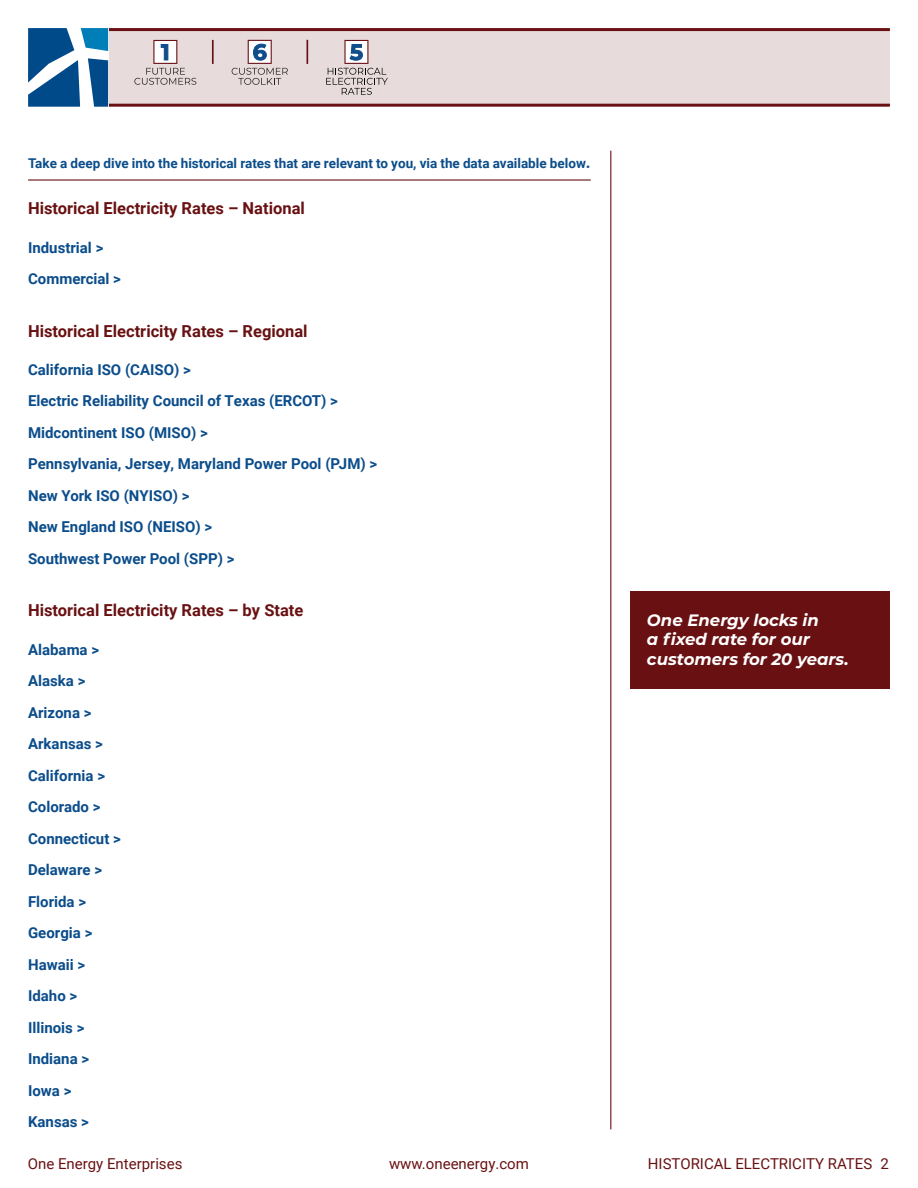
<style>
.page{position:relative;width:918px;height:1188px;background:#fff}
.page>*{position:absolute;margin:0;border:0;box-sizing:border-box;transform-origin:0 0}
.t1{font:700 16.5px "Roboto";color:#691112}
.t2{font:italic 700 16.5px/19.5px "Montserrat";color:#fff}
.t3{font:700 15px "Roboto";color:#0b4d8b}
.t4{font:15px "Roboto";color:#691112}
.t5{font:700 13.5px "Roboto";color:#0b4d8b}
.s1{font-size:16.5px}
</style>
<div class="page">
<div style="left:108px;top:30px;width:782px;height:75px;background:#e8dbdb"></div>
<hr style="left:108px;top:28px;width:782px;height:3px;background:#691112">
<hr style="left:108px;top:104px;width:782px;height:3px;background:#691112">
<hr style="left:610px;top:151px;width:2px;height:978px;background:#691112">
<svg style="left:28px;top:28px;width:80px;height:79px"></svg>
<hr style="left:212px;top:40px;width:2px;height:24px;background:#691117">
<svg style="left:134px;top:40px;width:62px;height:45px"></svg>
<svg style="left:307px;top:40px;width:1px;height:24px"></svg>
<svg style="left:232px;top:40px;width:56px;height:45px"></svg>
<svg style="left:326px;top:40px;width:62px;height:55px"></svg>
<hr style="left:28px;top:179px;width:563px;height:2px;background:#691112">
<div style="left:631px;top:591px;width:259px;height:98px;background:#691112"></div>
<p class="t5" style="left:28px;top:154px;width:564px">Take a deep dive into the historical rates that are relevant to you, via the data available below<span class="s1">.</span></p>
<p class="t1" style="left:28px;top:197px;width:278px">Historical Electricity Rates – National</p>
<p class="t3" style="left:28px;top:237px;width:77px">Industrial &gt;</p>
<p class="t3" style="left:28px;top:268px;width:95px">Commercial &gt;</p>
<p class="t1" style="left:28px;top:319px;width:281px">Historical Electricity Rates – Regional</p>
<p class="t3" style="left:28px;top:359px;width:164px">California ISO (CAISO) &gt;</p>
<p class="t3" style="left:28px;top:391px;width:311px">Electric Reliability Council of Texas (ERCOT) &gt;</p>
<p class="t3" style="left:28px;top:422px;width:181px">Midcontinent ISO (MISO) &gt;</p>
<p class="t3" style="left:28px;top:454px;width:351px">Pennsylvania, Jersey, Maryland Power Pool (PJM) &gt;</p>
<p class="t3" style="left:28px;top:485px;width:163px">New York ISO (NYISO) &gt;</p>
<p class="t3" style="left:28px;top:517px;width:186px">New England ISO (NEISO) &gt;</p>
<p class="t3" style="left:28px;top:548px;width:208px">Southwest Power Pool (SPP) &gt;</p>
<p class="t1" style="left:28px;top:599px;width:277px">Historical Electricity Rates – by State</p>
<p class="t3" style="left:28px;top:639px;width:73px">Alabama &gt;</p>
<p class="t3" style="left:28px;top:670px;width:59px">Alaska &gt;</p>
<p class="t3" style="left:28px;top:702px;width:65px">Arizona &gt;</p>
<p class="t3" style="left:28px;top:733px;width:76px">Arkansas &gt;</p>
<p class="t3" style="left:28px;top:765px;width:79px">California &gt;</p>
<p class="t3" style="left:28px;top:796px;width:74px">Colorado &gt;</p>
<p class="t3" style="left:28px;top:828px;width:94px">Connecticut &gt;</p>
<p class="t3" style="left:28px;top:859px;width:76px">Delaware &gt;</p>
<p class="t3" style="left:28px;top:891px;width:60px">Florida &gt;</p>
<p class="t3" style="left:28px;top:922px;width:66px">Georgia &gt;</p>
<p class="t3" style="left:28px;top:954px;width:59px">Hawaii &gt;</p>
<p class="t3" style="left:28px;top:985px;width:51px">Idaho &gt;</p>
<p class="t3" style="left:28px;top:1017px;width:58px">Illinois &gt;</p>
<p class="t3" style="left:28px;top:1048px;width:63px">Indiana &gt;</p>
<p class="t3" style="left:28px;top:1080px;width:45px">Iowa &gt;</p>
<p class="t3" style="left:28px;top:1111px;width:62px">Kansas &gt;</p>
<p class="t2" style="left:647px;top:609px;width:203px">One Energy locks in<br>a fixed rate for our customers for 20 years.</p>
<p class="t4" style="left:28px;top:1153px;width:156px">One Energy Enterprises</p>
<p class="t4" style="left:389px;top:1153px;width:141px">www.oneenergy.com</p>
<p class="t4" style="left:648px;top:1153px;width:243px">HISTORICAL ELECTRICITY RATES 2</p>
</div>
